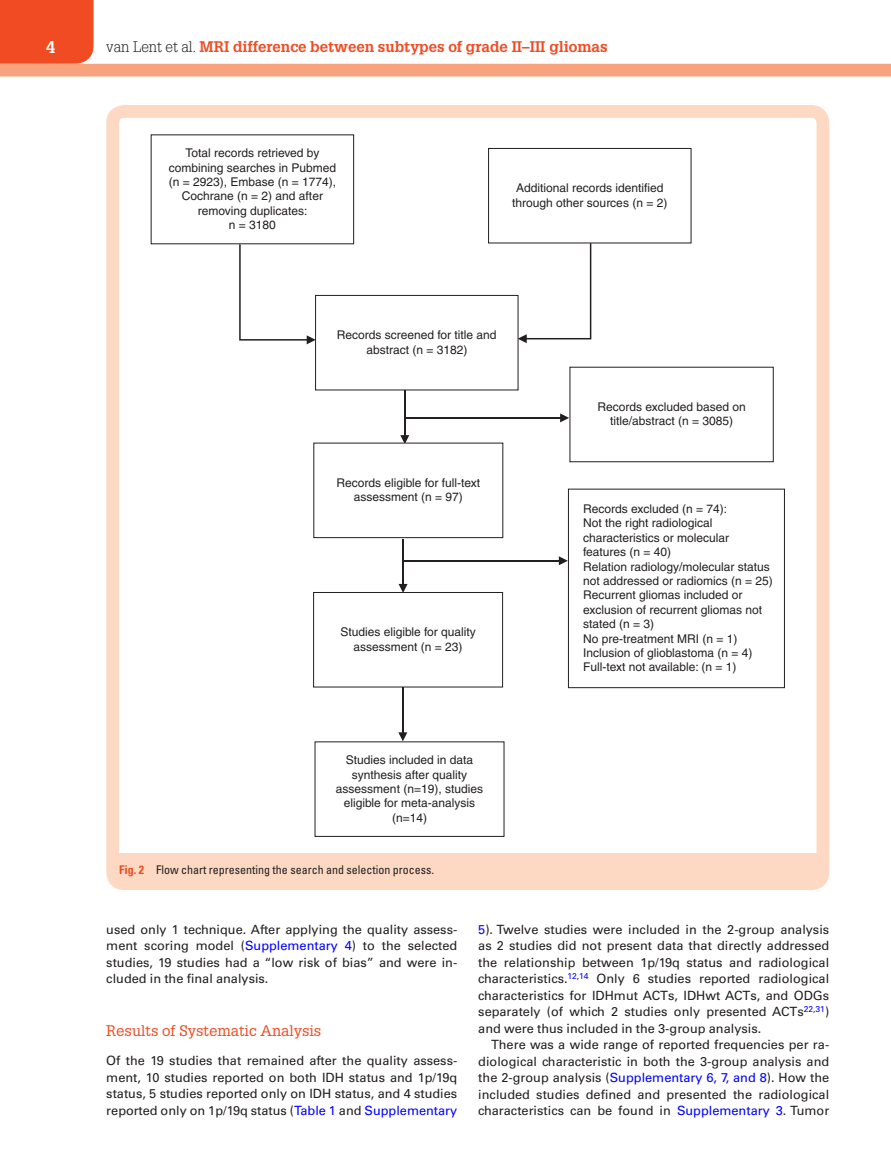
<style>
.page{position:relative;width:891px;height:1175px;background:#fff}
.page>*{position:absolute;margin:0;border:0;box-sizing:border-box;transform-origin:0 0}
.t1{font:700 16.5px "Glypha LT Std";color:#fff}
.t2{font:700 15px "Glypha LT Std";color:#f04b22}
.t3{font:15px "Glypha LT Std";color:#f04b22}
.t4{font:12.75px/16.5px "Univers LT Std";color:#231f20;text-align:justify}
.t5{font:12px/14.4px "Helvetica";color:#231f20;text-align:center}
.t6{font:condensed 12px "Univers LT Std";color:#231f20}
.s1{font-weight:300;color:#231f20}
.s2{font-weight:700;color:#f04b22}
.s3{color:#00f}
</style>
<div class="page">
<div style="left:0;top:0;width:94px;height:64px;background:#f04b22"></div>
<div style="left:0;top:64px;width:891px;height:12px;background:#f7a37d"></div>
<div style="left:110px;top:853px;width:716px;height:28px;background:#fdd8c3"></div>
<div style="left:315px;top:295px;width:203px;height:95px;border:1px solid #231f20"></div>
<hr style="left:404px;top:390px;width:2px;height:46px;background:#231f20">
<svg style="left:400px;top:435px;width:9px;height:8px"></svg>
<div style="left:313px;top:443px;width:190px;height:95px;border:1px solid #231f20"></div>
<hr style="left:402px;top:539px;width:2px;height:46px;background:#231f20">
<svg style="left:399px;top:584px;width:9px;height:8px"></svg>
<div style="left:313px;top:592px;width:190px;height:95px;border:1px solid #231f20"></div>
<hr style="left:402px;top:687px;width:2px;height:47px;background:#231f20">
<svg style="left:398px;top:732px;width:9px;height:9px"></svg>
<hr style="left:405px;top:417px;width:157px;height:1px;background:#231f20">
<svg style="left:560px;top:413px;width:9px;height:9px"></svg>
<div style="left:570px;top:367px;width:204px;height:95px;border:1px solid #231f20"></div>
<div style="left:488px;top:148px;width:203px;height:95px;border:1px solid #231f20"></div>
<svg style="left:239px;top:244px;width:77px;height:100px"></svg>
<svg style="left:518px;top:243px;width:73px;height:100px"></svg>
<hr style="left:404px;top:560px;width:156px;height:1px;background:#231f20">
<svg style="left:559px;top:556px;width:9px;height:9px"></svg>
<div style="left:568px;top:489px;width:217px;height:199px;border:1px solid #231f20"></div>
<div style="left:106px;top:105px;width:723px;height:785px;border:13px solid #fdd8c3;border-radius:12px"></div>
<p class="t1" style="left:46px;top:37px;width:11px">4</p>
<p class="t2" style="left:106px;top:37px;width:503px"><span class="s1">van Lent et al.</span> MRI difference between subtypes of grade II–III gliomas</p>
<p class="t5" style="left:169px;top:146px;width:169px">Total records retrieved by combining searches in Pubmed (n = 2923), Embase (n = 1774),<br>Cochrane (n = 2) and after removing duplicates:<br>n = 3180</p>
<p class="t5" style="left:512px;top:181px;width:157px">Additional records identified through other sources (n = 2)</p>
<p class="t5" style="left:337px;top:328px;width:161px">Records screened for title and abstract (n = 3182)</p>
<p class="t5" style="left:336px;top:475px;width:145px">Records eligible for full-text assessment (n = 97)</p>
<p class="t5" style="left:340px;top:625px;width:137px">Studies eligible for quality assessment (n = 23)</p>
<p class="t5" style="left:336px;top:752px;width:149px">Studies included in data synthesis after quality assessment (n=19), studies eligible for meta-analysis (n=14)</p>
<p class="t6" style="left:119px;top:862px;width:317px"><span class="s2">Fig. 2</span> Flow chart representing the search and selection process.</p>
<p class="t5" style="left:597px;top:399px;width:150px">Records excluded based on title/abstract (n = 3085)</p>
<p class="t5" style="left:583px;top:501px;width:191px;text-align:left">Records excluded (n = 74):<br>Not the right radiological characteristics or molecular features (n = 40)<br>Relation radiology/molecular status not addressed or radiomics (n = 25)<br>Recurrent gliomas included or exclusion of recurrent gliomas not stated (n = 3)<br>No pre-treatment MRI (n = 1)<br>Inclusion of glioblastoma (n = 4)<br>Full-text not available: (n = 1)</p>
<p class="t4" style="left:106px;top:921px;width:353px">used only 1 technique. After applying the quality assess&shy;ment scoring model (<span class="s3">Supplementary 4</span>) to the selected studies, 19 studies had a “low risk of bias” and were in&shy;cluded in the final analysis.</p>
<p class="t3" style="left:106px;top:1021px;width:217px">Results of Systematic Analysis</p>
<p class="t4" style="left:106px;top:1052px;width:353px">Of the 19 studies that remained after the quality assess&shy;ment, 10 studies reported on both IDH status and 1p/19q status, 5 studies reported only on IDH status, and 4 studies reported only on 1p/19q status (<span class="s3">Table 1</span> and <span class="s3">Supplementary</span></p>
<p class="t4" style="left:478px;top:921px;width:353px"><span class="s3">5</span>). Twelve studies were included in the 2-group analysis as 2 studies did not present data that directly addressed the relationship between 1p/19q status and radiological characteristics.<sup>12</sup><sup>,</sup><sup>14</sup> Only 6 studies reported radiological characteristics for IDHmut ACTs, IDHwt ACTs, and ODGs separately (of which 2 studies only presented ACTs<sup>22</sup><sup>,</sup><sup>31</sup>) and were thus included in the 3-group analysis.</p>
<p class="t4" style="left:478px;top:1036px;width:353px;text-indent:13px">There was a wide range of reported frequencies per ra&shy;diological characteristic in both the 3-group analysis and the 2-group analysis (<span class="s3">Supplementary 6, 7, and 8</span>). How the included studies defined and presented the radiological characteristics can be found in <span class="s3">Supplementary 3</span>. Tumor</p>
</div>
